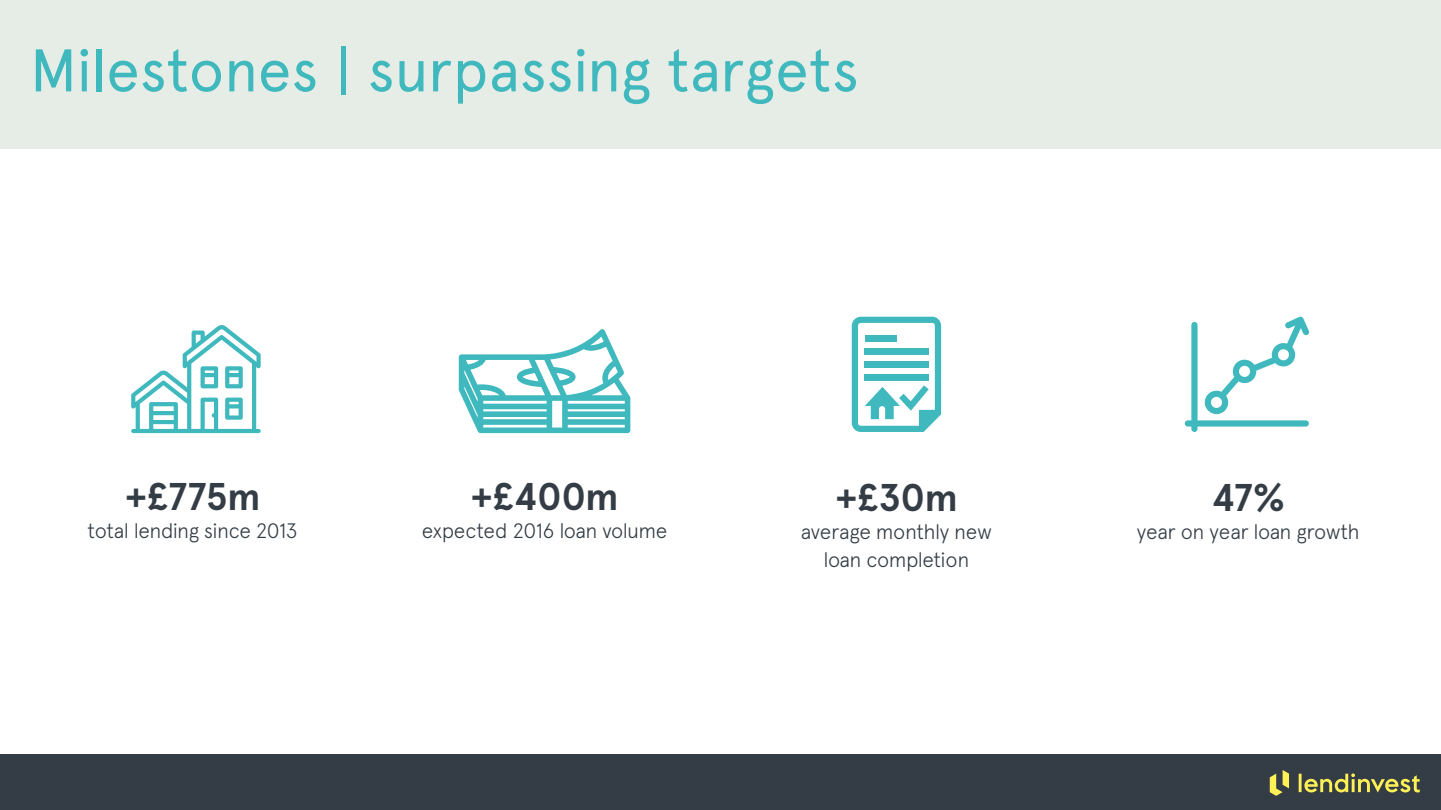
<style>
.page{position:relative;width:1441px;height:810px;background:#fff}
.page>*{position:absolute;margin:0;border:0;box-sizing:border-box;transform-origin:0 0}
.t1{font:60px "Apercu";letter-spacing:-.01em;color:#3fb9bd}
.t2{font:700 38.62px "Apercu";letter-spacing:-.02em;color:#343d45}
.t3{font:300 20.85px/27.8px "Apercu";letter-spacing:-.025em;color:#343d45;text-align:center}
</style>
<div class="page">
<div style="left:0;top:0;width:1440px;height:149px;background:#e5ede6"></div>
<div style="left:0;top:754px;width:1440px;height:56px;background:#343d45"></div>
<svg style="left:1269px;top:770px;width:19px;height:26px"></svg>
<svg style="left:1298px;top:773px;width:121px;height:19px"></svg>
<svg style="left:459px;top:329px;width:171px;height:104px"></svg>
<svg style="left:131px;top:325px;width:130px;height:108px"></svg>
<svg style="left:1184px;top:317px;width:125px;height:115px"></svg>
<svg style="left:851px;top:317px;width:90px;height:115px"></svg>
<h1 class="t1" style="left:30px;top:34px;width:830px">Milestones | surpassing targets</h1>
<h2 class="t2" style="left:125px;top:473px;width:137px">+£775m</h2>
<p class="t3" style="left:87px;top:516px;width:212px">total lending since 2013</p>
<h2 class="t2" style="left:470px;top:473px;width:150px">+£400m</h2>
<p class="t3" style="left:421px;top:516px;width:247px">expected 2016 loan volume</p>
<h2 class="t2" style="left:835px;top:474px;width:124px">+£30m</h2>
<p class="t3" style="left:800px;top:517px;width:193px">average monthly new loan completion</p>
<h2 class="t2" style="left:1211px;top:474px;width:75px">47%</h2>
<p class="t3" style="left:1136px;top:517px;width:224px">year on year loan growth</p>
</div>
